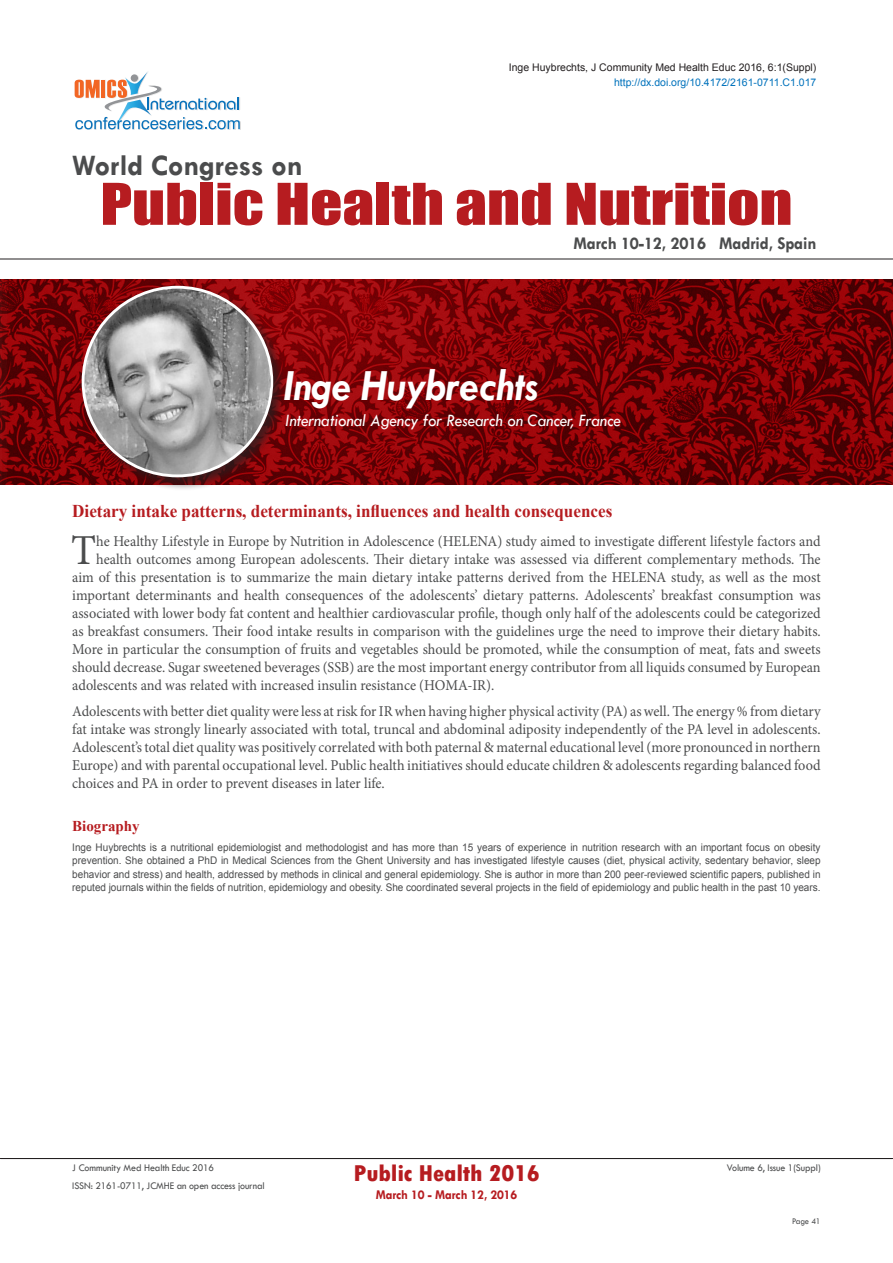
<style>
.page{position:relative;width:893px;height:1263px;background:#fff}
.page>*{position:absolute;margin:0;border:0;box-sizing:border-box;transform-origin:0 0}
.t1{font:53.1px "Impact";color:#b61c20;scale:1.19 1}
.t2{font:italic 700 45px "Tw Cen";letter-spacing:-.01em;color:#fff;scale:.95 1}
.t3{font:42.75px "Minion Pro";color:#4b4c4d;scale:.95 1}
.t4{font:700 30px "Tw Cen";letter-spacing:-.01em;color:#4b4c4d}
.t5{font:800 condensed 24px "Tw Cen";letter-spacing:-.01em;color:#b61c20;scale:1.1 1}
.t6{font:700 18px "Times New Roman";color:#b61c20;scale:.95 1}
.t7{font:italic 18px "Tw Cen";letter-spacing:-.01em;color:#fff;scale:.95 1}
.t8{font:700 18px "Tw Cen";letter-spacing:-.01em;color:#4b4c4d;scale:.95 1}
.t9{font:15px/18px "Minion Pro";color:#4b4c4d;text-align:justify;scale:.95 1}
.t10{font:700 15px "Times New Roman";color:#b61c20}
.t11{font:700 13.5px "Tw Cen";letter-spacing:-.01em;color:#b61c20;scale:.95 1}
.t12{font:10.5px/13.5px "Arial";color:#4b4c4d;text-align:justify;scale:.95 1}
.t13{font:10.5px "Tw Cen";letter-spacing:-.01em;color:#4b4c4d;scale:.95 1}
.t14{font:10.5px "Arial";color:#231f20}
.t15{font:10.5px "Arial";color:#0072bc}
.t16{font:9px "Tw Cen";letter-spacing:-.02em;color:#4b4c4d;scale:.95 1}
</style>
<div class="page">
<div style="left:73px;top:69px;width:168px;height:62px;background:#fff;opacity:.75"></div>
<svg style="left:75px;top:71px;width:165px;height:58px"></svg>
<hr style="left:0;top:259px;width:893px;height:1px;background:#231f20">
<hr style="left:0;top:1158px;width:893px;height:1px;background:#231f20">
<img style="left:0;top:279px;width:893px;height:205px">
<div style="left:79px;top:284px;width:208px;height:207px;background:#231f20;opacity:.75"></div>
<img style="left:83px;top:287px;width:189px;height:189px;border-radius:94px">
<p class="t14" style="left:509px;top:61px;width:309px">Inge Huybrechts, J Community Med Health Educ 2016, 6:1(Suppl)</p>
<p class="t15" style="left:614px;top:75px;width:204px">http://dx.doi.org/10.4172/2161-0711.C1.017</p>
<h3 class="t4" style="left:72px;top:148px;width:232px">World Congress on</h3>
<h1 class="t1" style="left:100px;top:163px;width:583px">Public Health and Nutrition</h1>
<p class="t8" style="left:574px;top:233px;width:257px">March 10-12, 2016 Madrid, Spain</p>
<p class="t2" style="left:285px;top:358px;width:269px">Inge Huybrechts</p>
<p class="t7" style="left:285px;top:409px;width:355px">International Agency for Research on Cancer, France</p>
<p class="t6" style="left:72px;top:498px;width:570px">Dietary intake patterns, determinants, influences and health consequences</p>
<p class="t3" style="left:71px;top:521px;width:28px">T</p>
<p class="t9" style="left:96px;top:532px;width:764px">he Healthy Lifestyle in Europe by Nutrition in Adolescence (HELENA) study aimed to investigate different lifestyle factors and</p>
<p class="t9" style="left:96px;top:550px;width:764px">health outcomes among European adolescents. Their dietary intake was assessed via different complementary methods. The</p>
<p class="t9" style="left:72px;top:568px;width:789px">aim of this presentation is to summarize the main dietary intake patterns derived from the HELENA study, as well as the most</p>
<p class="t9" style="left:72px;top:586px;width:789px">important determinants and health consequences of the adolescents’ dietary patterns. Adolescents’ breakfast consumption was</p>
<p class="t9" style="left:72px;top:604px;width:789px">associated with lower body fat content and healthier cardiovascular profile, though only half of the adolescents could be categorized</p>
<p class="t9" style="left:72px;top:622px;width:789px">as breakfast consumers. Their food intake results in comparison with the guidelines urge the need to improve their dietary habits.</p>
<p class="t9" style="left:72px;top:640px;width:789px">More in particular the consumption of fruits and vegetables should be promoted, while the consumption of meat, fats and sweets</p>
<p class="t9" style="left:72px;top:658px;width:789px">should decrease. Sugar sweetened beverages (SSB) are the most important energy contributor from all liquids consumed by European</p>
<p class="t9" style="left:72px;top:676px;width:446px">adolescents and was related with increased insulin resistance (HOMA-IR).</p>
<p class="t9" style="left:72px;top:702px;width:789px">Adolescents with better diet quality were less at risk for IR when having higher physical activity (PA) as well. The energy % from dietary fat intake was strongly linearly associated with total, truncal and abdominal adiposity independently of the PA level in adolescents.<br>Adolescent’s total diet quality was positively correlated with both paternal &amp; maternal educational level (more pronounced in northern Europe) and with parental occupational level. Public health initiatives should educate children &amp; adolescents regarding balanced food choices and PA in order to prevent diseases in later life.</p>
<p class="t10" style="left:72px;top:816px;width:69px">Biography</p>
<p class="t12" style="left:72px;top:840px;width:789px">Inge Huybrechts is a nutritional epidemiologist and methodologist and has more than 15 years of experience in nutrition research with an important focus on obesity prevention. She obtained a PhD in Medical Sciences from the Ghent University and has investigated lifestyle causes (diet, physical activity, sedentary behavior, sleep behavior and stress) and health, addressed by methods in clinical and general epidemiology. She is author in more than 200 peer-reviewed scientific papers, published in reputed journals within the fields of nutrition, epidemiology and obesity. She coordinated several projects in the field of epidemiology and public health in the past 10 years.</p>
<h3 class="t5" style="left:353px;top:1159px;width:171px">Public Health 2016</h3>
<p class="t11" style="left:376px;top:1186px;width:151px">March 10 - March 12, 2016</p>
<p class="t13" style="left:72px;top:1162px;width:151px">J Community Med Health Educ 2016</p>
<p class="t13" style="left:727px;top:1162px;width:100px">Volume 6, Issue 1(Suppl)</p>
<p class="t13" style="left:72px;top:1179px;width:204px">ISSN: 2161-0711, JCMHE an open access journal</p>
<p class="t16" style="left:792px;top:1215px;width:32px">Page 41</p>
</div>
